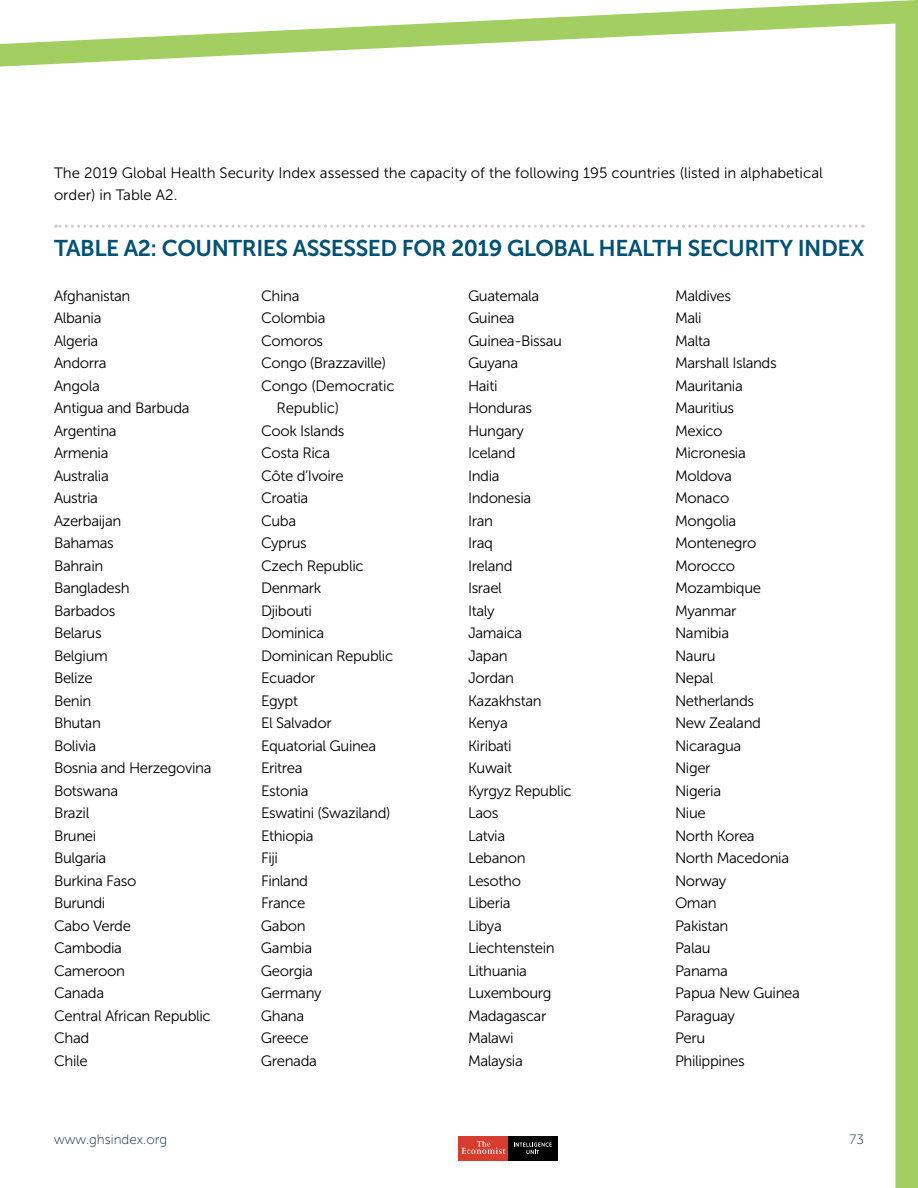
<style>
.page{position:relative;width:918px;height:1188px;background:#fff}
.page>*{position:absolute;margin:0;border:0;box-sizing:border-box;transform-origin:0 0}
.t1{font:22.65px "Museo Sans 700";letter-spacing:-.02em;color:#005174}
.t2{font:15px/22.5px "Museo Sans 300";letter-spacing:-.025em;color:#000}
.t3{font:15px/22.5px "Museo Sans 300";color:#000}
.t4{font:13.5px "Museo Sans 100";color:#00293d}
</style>
<div class="page">
<svg style="left:0;top:0;width:918px;height:198px"></svg>
<div style="left:896px;top:14px;width:22px;height:1174px;background:#a3cf62"></div>
<div style="left:459px;top:1136px;width:49px;height:25px;background:#d73d2e"></div>
<svg style="left:462px;top:1141px;width:43px;height:13px"></svg>
<div style="left:508px;top:1136px;width:50px;height:25px;background:#000"></div>
<svg style="left:514px;top:1143px;width:38px;height:11px"></svg>
<hr style="left:915px;top:6px;width:3px;height:1182px;background:#a3cf62">
<svg style="left:56px;top:225px;width:800px;height:3px"></svg>
<p class="t3" style="left:54px;top:161px;width:770px">The 2019 Global Health Security Index assessed the capacity of the following 195 countries (listed in alphabetical order) in Table A2.</p>
<h1 class="t1" style="left:54px;top:235px;width:812px">TABLE A2: COUNTRIES ASSESSED FOR 2019 GLOBAL HEALTH SECURITY INDEX</h1>
<p class="t2" style="left:54px;top:284px;width:159px">Afghanistan<br>Albania<br>Algeria<br>Andorra<br>Angola<br>Antigua and Barbuda<br>Argentina<br>Armenia<br>Australia<br>Austria<br>Azerbaijan<br>Bahamas<br>Bahrain<br>Bangladesh<br>Barbados<br>Belarus<br>Belgium<br>Belize<br>Benin<br>Bhutan<br>Bolivia<br>Bosnia and Herzegovina<br>Botswana<br>Brazil<br>Brunei<br>Bulgaria<br>Burkina Faso<br>Burundi<br>Cabo Verde<br>Cambodia<br>Cameroon<br>Canada<br>Central African Republic<br>Chad<br>Chile</p>
<p class="t2" style="left:261px;top:284px;width:40px">China</p>
<p class="t2" style="left:468px;top:284px;width:105px">Guatemala<br>Guinea<br>Guinea-Bissau<br>Guyana<br>Haiti<br>Honduras<br>Hungary<br>Iceland<br>India<br>Indonesia<br>Iran<br>Iraq<br>Ireland<br>Israel<br>Italy<br>Jamaica<br>Japan<br>Jordan<br>Kazakhstan<br>Kenya<br>Kiribati<br>Kuwait<br>Kyrgyz Republic<br>Laos<br>Latvia<br>Lebanon<br>Lesotho<br>Liberia<br>Libya<br>Liechtenstein<br>Lithuania<br>Luxembourg<br>Madagascar<br>Malawi<br>Malaysia</p>
<p class="t2" style="left:675px;top:284px;width:126px">Maldives<br>Mali<br>Malta<br>Marshall Islands<br>Mauritania<br>Mauritius<br>Mexico<br>Micronesia<br>Moldova<br>Monaco<br>Mongolia<br>Montenegro<br>Morocco<br>Mozambique<br>Myanmar<br>Namibia<br>Nauru<br>Nepal<br>Netherlands<br>New Zealand<br>Nicaragua<br>Niger<br>Nigeria<br>Niue<br>North Korea<br>North Macedonia<br>Norway<br>Oman<br>Pakistan<br>Palau<br>Panama<br>Papua New Guinea<br>Paraguay<br>Peru<br>Philippines</p>
<p class="t2" style="left:261px;top:307px;width:66px">Colombia</p>
<p class="t2" style="left:261px;top:329px;width:64px">Comoros</p>
<p class="t2" style="left:261px;top:352px;width:127px">Congo (Brazzaville)</p>
<p class="t2" style="left:261px;top:374px;width:135px">Congo (Democratic</p>
<p class="t2" style="left:277px;top:397px;width:64px">Republic)</p>
<p class="t2" style="left:261px;top:419px;width:85px">Cook Islands</p>
<p class="t2" style="left:261px;top:442px;width:71px">Costa Rica</p>
<p class="t2" style="left:261px;top:464px;width:84px">Côte d’Ivoire</p>
<p class="t2" style="left:261px;top:487px;width:49px">Croatia</p>
<p class="t2" style="left:261px;top:509px;width:37px">Cuba</p>
<p class="t2" style="left:261px;top:532px;width:47px">Cyprus</p>
<p class="t2" style="left:261px;top:554px;width:104px">Czech Republic</p>
<p class="t2" style="left:261px;top:577px;width:62px">Denmark</p>
<p class="t2" style="left:261px;top:599px;width:52px">Djibouti</p>
<p class="t2" style="left:261px;top:622px;width:65px">Dominica</p>
<p class="t2" style="left:261px;top:644px;width:134px">Dominican Republic</p>
<p class="t2" style="left:261px;top:667px;width:56px">Ecuador</p>
<p class="t2" style="left:261px;top:689px;width:39px">Egypt</p>
<p class="t2" style="left:261px;top:712px;width:72px">El Salvador</p>
<p class="t2" style="left:261px;top:734px;width:117px">Equatorial Guinea</p>
<p class="t2" style="left:261px;top:757px;width:43px">Eritrea</p>
<p class="t2" style="left:261px;top:779px;width:49px">Estonia</p>
<p class="t2" style="left:261px;top:802px;width:131px">Eswatini (Swaziland)</p>
<p class="t2" style="left:261px;top:824px;width:54px">Ethiopia</p>
<p class="t2" style="left:261px;top:847px;width:19px">Fiji</p>
<p class="t2" style="left:261px;top:869px;width:49px">Finland</p>
<p class="t2" style="left:261px;top:892px;width:46px">France</p>
<p class="t2" style="left:261px;top:914px;width:46px">Gabon</p>
<p class="t2" style="left:261px;top:937px;width:53px">Gambia</p>
<p class="t2" style="left:261px;top:959px;width:54px">Georgia</p>
<p class="t2" style="left:261px;top:982px;width:62px">Germany</p>
<p class="t2" style="left:261px;top:1004px;width:45px">Ghana</p>
<p class="t2" style="left:261px;top:1027px;width:49px">Greece</p>
<p class="t2" style="left:261px;top:1049px;width:57px">Grenada</p>
<p class="t4" style="left:54px;top:1132px;width:115px">www.ghsindex.org</p>
<p class="t4" style="left:850px;top:1132px;width:16px">73</p>
</div>
